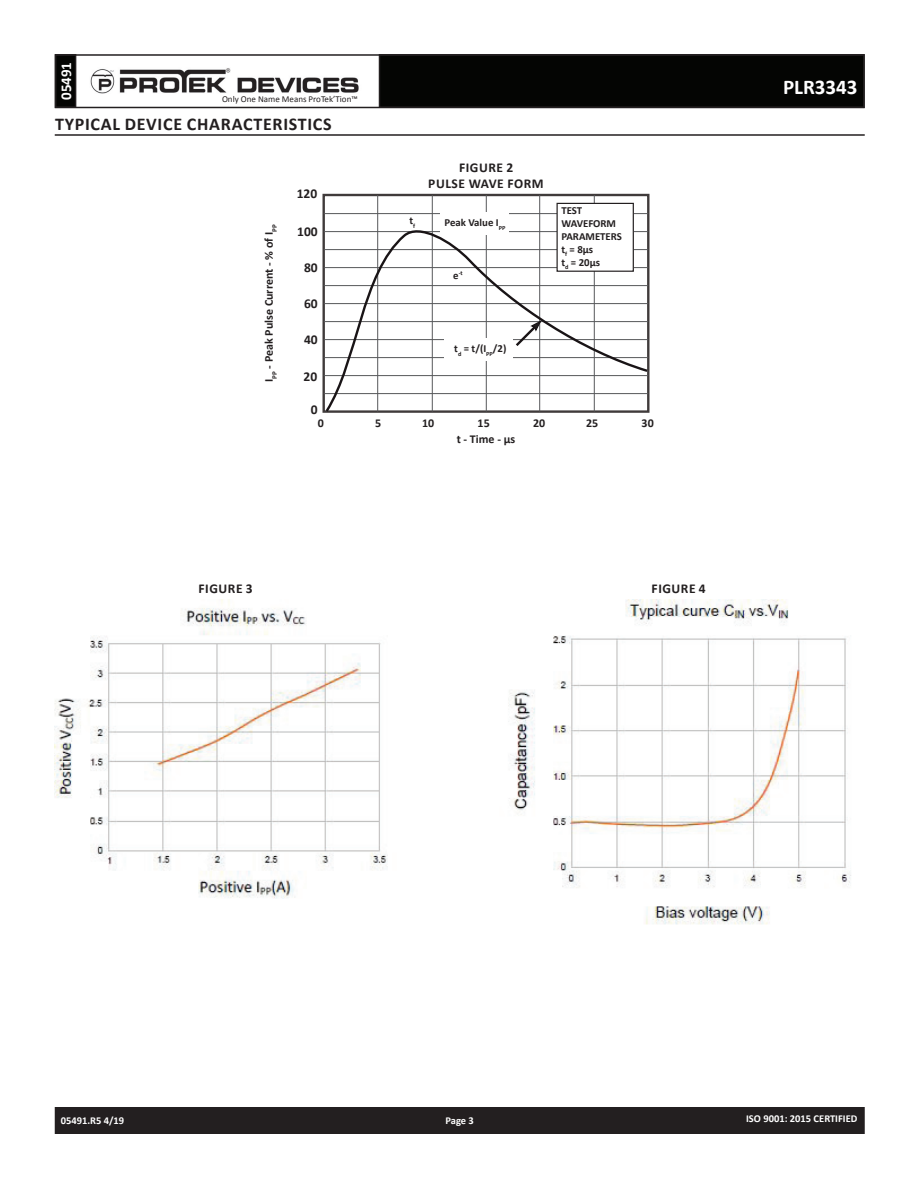
<style>
.page{position:relative;width:918px;height:1188px;background:#fff}
.page>*{position:absolute;margin:0;border:0;box-sizing:border-box;transform-origin:0 0}
.t1{font:700 21px "Calibri";color:#fff}
.t2{font:700 18px "Calibri";letter-spacing:.04em;color:#231f20}
.t3{font:700 15px "Calibri";color:#fff}
.t4{font:700 13.5px/16.2px "Calibri";letter-spacing:.04em;color:#231f20;text-align:center}
.t5{font:700 12px "Calibri";color:#231f20}
.t6{font:700 10.8px/12.9px "Calibri";color:#231f20}
.t7{font:700 10.5px "Calibri";color:#fff}
.t8{font:9px "Calibri";color:#231f20}
.t9{font:700 6.3px "Calibri";color:#231f20}
.s1{font-size:10.8px}
</style>
<div class="page">
<div style="left:56px;top:1108px;width:808px;height:25px;background:#231f20"></div>
<div style="left:55px;top:1107px;width:810px;height:27px;border:2px solid #231f20"></div>
<div style="left:56px;top:55px;width:20px;height:52px;background:#040503"></div>
<div style="left:55px;top:54px;width:21px;height:54px;border:2px solid #231f20"></div>
<div style="left:380px;top:55px;width:484px;height:52px;background:#040503"></div>
<div style="left:55px;top:54px;width:810px;height:54px;border:2px solid #231f20"></div>
<img style="left:90px;top:68px;width:269px;height:26px">
<hr style="left:55px;top:134px;width:810px;height:2px;background:#231f20">
<hr style="left:377px;top:195px;width:1px;height:217px;background:#57585a">
<hr style="left:432px;top:195px;width:1px;height:217px;background:#57585a">
<hr style="left:486px;top:195px;width:1px;height:217px;background:#57585a">
<hr style="left:539px;top:195px;width:1px;height:217px;background:#57585a">
<hr style="left:594px;top:195px;width:1px;height:217px;background:#57585a">
<hr style="left:324px;top:213px;width:324px;height:1px;background:#57585a">
<svg style="left:323px;top:219px;width:327px;height:194px"></svg>
<svg style="left:514px;top:319px;width:29px;height:29px"></svg>
<div style="left:557px;top:203px;width:76px;height:68px;background:#fff"></div>
<div style="left:557px;top:203px;width:77px;height:69px;border:1px solid #231f20"></div>
<div style="left:440px;top:212px;width:69px;height:23px;background:#fff"></div>
<div style="left:444px;top:338px;width:69px;height:23px;background:#fff"></div>
<img style="left:54px;top:600px;width:334px;height:298px">
<img style="left:508px;top:600px;width:343px;height:325px">
<h3 class="t3" style="left:56px;top:100px;width:40px;rotate:-90deg">05491</h3>
<p class="t8" style="left:222px;top:93px;width:137px">Only One Name Means ProTek’Tion™</p>
<h2 class="t2" style="left:55px;top:112px;width:278px">TYPICAL DEVICE CHARACTERISTICS</h2>
<p class="t5" style="left:261px;top:382px;width:159px;rotate:-90deg">I<sub>PP</sub> - Peak Pulse Current - % of I<sub>PP</sub></p>
<p class="t4" style="left:297px;top:186px;width:22px">120</p>
<p class="t4" style="left:297px;top:223px;width:22px">100</p>
<p class="t4" style="left:304px;top:260px;width:15px">80</p>
<p class="t4" style="left:304px;top:296px;width:15px">60</p>
<p class="t4" style="left:304px;top:331px;width:15px">40</p>
<p class="t4" style="left:304px;top:369px;width:15px">20</p>
<p class="t4" style="left:311px;top:402px;width:8px">0</p>
<p class="t6" style="left:410px;top:214px;width:7px">t<sub>f</sub></p>
<p class="t4" style="left:428px;top:160px;width:117px">FIGURE 2<br>PULSE WAVE FORM</p>
<p class="t6" style="left:444px;top:216px;width:62px">Peak Value I<sub>PP</sub></p>
<p class="t9" style="left:453px;top:269px;width:11px"><span class="s1">e</span>-t</p>
<p class="t6" style="left:561px;top:203px;width:62px">TEST<br>WAVEFORM<br>PARAMETERS t<sub>f</sub> = 8µs<br>t<sub>d</sub> = 20µs</p>
<p class="t6" style="left:454px;top:341px;width:54px">t<sub>d</sub> = t/(I<sub>PP</sub>/2)</p>
<p class="t5" style="left:318px;top:415px;width:8px">0</p>
<p class="t5" style="left:375px;top:415px;width:8px">5</p>
<p class="t5" style="left:422px;top:415px;width:14px">10</p>
<p class="t5" style="left:478px;top:415px;width:14px">15</p>
<p class="t5" style="left:533px;top:415px;width:14px">20</p>
<p class="t5" style="left:586px;top:415px;width:14px">25</p>
<p class="t5" style="left:642px;top:415px;width:14px">30</p>
<p class="t5" style="left:457px;top:432px;width:60px">t - Time - µs</p>
<p class="t4" style="left:199px;top:581px;width:56px">FIGURE 3</p>
<p class="t4" style="left:652px;top:581px;width:56px">FIGURE 4</p>
<h1 class="t1" style="left:783px;top:74px;width:76px">PLR3343</h1>
<p class="t7" style="left:61px;top:1114px;width:65px">05491.R5 4/19</p>
<p class="t7" style="left:446px;top:1114px;width:30px">Page 3</p>
<p class="t7" style="left:746px;top:1112px;width:113px">ISO 9001: 2015 CERTIFIED</p>
</div>
